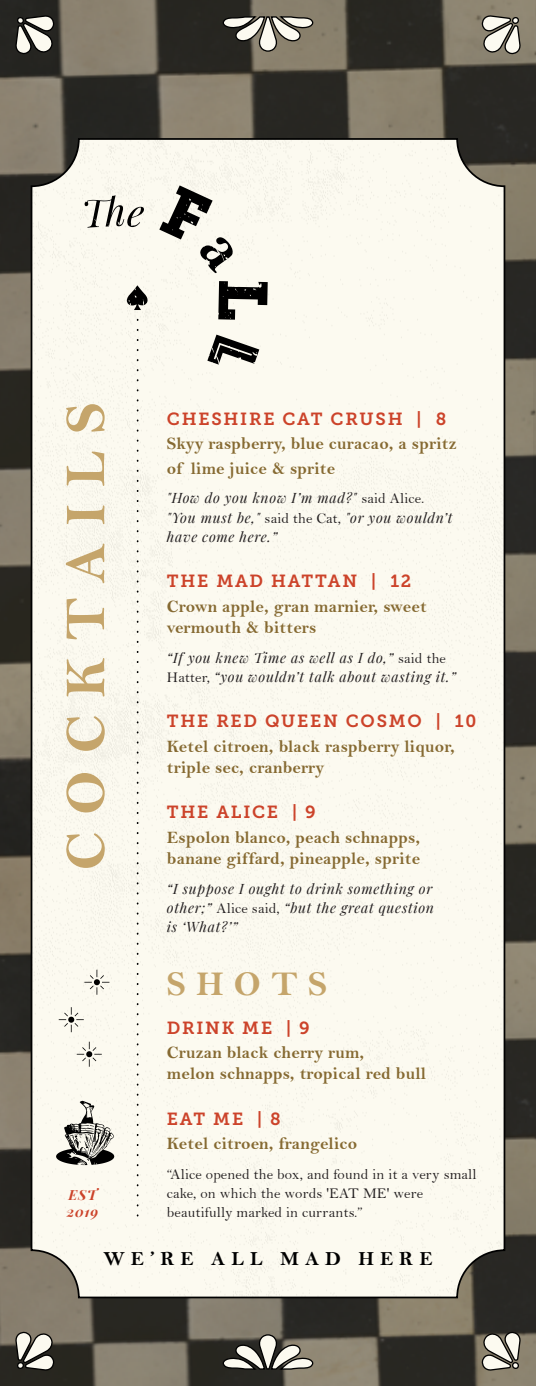
<style>
.page{position:relative;width:536px;height:1386px;background:#fff}
.page>*{position:absolute;margin:0;border:0;box-sizing:border-box;transform-origin:0 0}
.t1{font:35px "Bell MT Bold";letter-spacing:.3em;color:#c5a56b}
.t2{font:20.12px "Bell MT Bold";letter-spacing:.3em;color:#000}
.t3{font:17.5px/21px "Bell MT Bold";letter-spacing:.01em;color:#866a32}
.t4{font:17.5px "Museo Slab 700";letter-spacing:.1em;color:#cc432a}
.t5{font:14.88px/19.2px "Bell";letter-spacing:.01em;color:#231f20}
.t6{font:italic 14px/19.2px "Playfair Display";letter-spacing:.05em;color:#231f20}
.t7{font:italic 700 14px "Playfair Display";letter-spacing:.05em;color:#cc432a}
.s1{font-family:"Bell";font-style:normal;font-size:14.88px}
</style>
<div class="page">
<img style="left:0;top:0;width:536px;height:742px">
<img style="left:0;top:742px;width:536px;height:644px">
<img style="left:533px;top:147px;width:3px;height:551px">
<div style="left:32px;top:139px;width:472px;height:1158px;background:#fcfaf0"></div>
<svg style="left:137px;top:320px;width:1px;height:900px"></svg>
<svg style="left:66px;top:833px;width:39px;height:35px"></svg>
<svg style="left:66px;top:773px;width:39px;height:39px"></svg>
<svg style="left:66px;top:716px;width:39px;height:35px"></svg>
<svg style="left:67px;top:658px;width:37px;height:39px"></svg>
<svg style="left:67px;top:598px;width:37px;height:41px"></svg>
<svg style="left:66px;top:544px;width:38px;height:39px"></svg>
<svg style="left:67px;top:505px;width:37px;height:19px"></svg>
<svg style="left:67px;top:452px;width:37px;height:34px"></svg>
<svg style="left:66px;top:404px;width:39px;height:28px"></svg>
<svg style="left:481px;top:1331px;width:40px;height:41px"></svg>
<svg style="left:222px;top:1334px;width:92px;height:37px"></svg>
<svg style="left:15px;top:1332px;width:40px;height:40px"></svg>
<svg style="left:481px;top:14px;width:40px;height:41px"></svg>
<svg style="left:222px;top:15px;width:92px;height:37px"></svg>
<svg style="left:15px;top:14px;width:40px;height:41px"></svg>
<svg style="left:85px;top:195px;width:59px;height:33px"></svg>
<svg style="left:159px;top:185px;width:74px;height:88px"></svg>
<svg style="left:218px;top:281px;width:49px;height:39px"></svg>
<svg style="left:207px;top:335px;width:52px;height:30px"></svg>
<svg style="left:127px;top:285px;width:21px;height:25px"></svg>
<svg style="left:84px;top:970px;width:25px;height:25px"></svg>
<svg style="left:59px;top:1007px;width:25px;height:25px"></svg>
<svg style="left:77px;top:1042px;width:25px;height:25px"></svg>
<svg style="left:56px;top:1101px;width:58px;height:64px"></svg>
<img style="left:518px;top:698px;width:18px;height:258px">
<p class="t7" style="left:69px;top:1183px;width:29px">EST</p>
<p class="t4" style="left:167px;top:409px;width:281px">CHESHIRE CAT CRUSH | 8</p>
<p class="t3" style="left:167px;top:431px;width:291px;line-height:24.5px">Skyy raspberry, blue curacao, a spritz of lime juice &amp; sprite</p>
<p class="t6" style="left:167px;top:487px;width:287px">"How do you know I’m mad?" <span class="s1">said Alice. </span>"You must be," <span class="s1">said the Cat,</span> "or you wouldn’t have come here.”</p>
<p class="t4" style="left:167px;top:571px;width:246px">THE MAD HATTAN | 12</p>
<p class="t3" style="left:167px;top:596px;width:261px">Crown apple, gran marnier, sweet vermouth &amp; bitters</p>
<p class="t6" style="left:167px;top:647px;width:290px">“If you knew Time as well as I do,” <span class="s1">said the<br>Hatter,</span> “you wouldn’t talk about wasting it.”</p>
<p class="t4" style="left:167px;top:711px;width:311px">THE RED QUEEN COSMO | 10</p>
<p class="t3" style="left:167px;top:736px;width:289px">Ketel citroen, black raspberry liquor, triple sec, cranberry</p>
<p class="t4" style="left:167px;top:802px;width:150px">THE ALICE | 9</p>
<p class="t3" style="left:167px;top:827px;width:254px">Espolon blanco, peach schnapps, banane giffard, pineapple, sprite</p>
<p class="t6" style="left:167px;top:878px;width:268px">“I suppose I ought to drink something or other;” <span class="s1">Alice said,</span> “but the great question is ‘What?’”</p>
<h1 class="t1" style="left:167px;top:963px;width:162px">SHOTS</h1>
<p class="t4" style="left:167px;top:1018px;width:144px">DRINK ME | 9</p>
<p class="t3" style="left:167px;top:1042px;width:260px">Cruzan black cherry rum,<br>melon schnapps, tropical red bull</p>
<p class="t4" style="left:167px;top:1109px;width:115px">EAT ME | 8</p>
<p class="t3" style="left:167px;top:1133px;width:192px">Ketel citroen, frangelico</p>
<p class="t5" style="left:167px;top:1165px;width:311px">“Alice opened the box, and found in it a very small cake, on which the words 'EAT ME' were</p>
<p class="t7" style="left:67px;top:1201px;width:33px">2019</p>
<p class="t5" style="left:167px;top:1203px;width:197px">beautifully marked in currants.”</p>
<p class="t2" style="left:103px;top:1246px;width:330px">WE’RE ALL MAD HERE</p>
</div>
